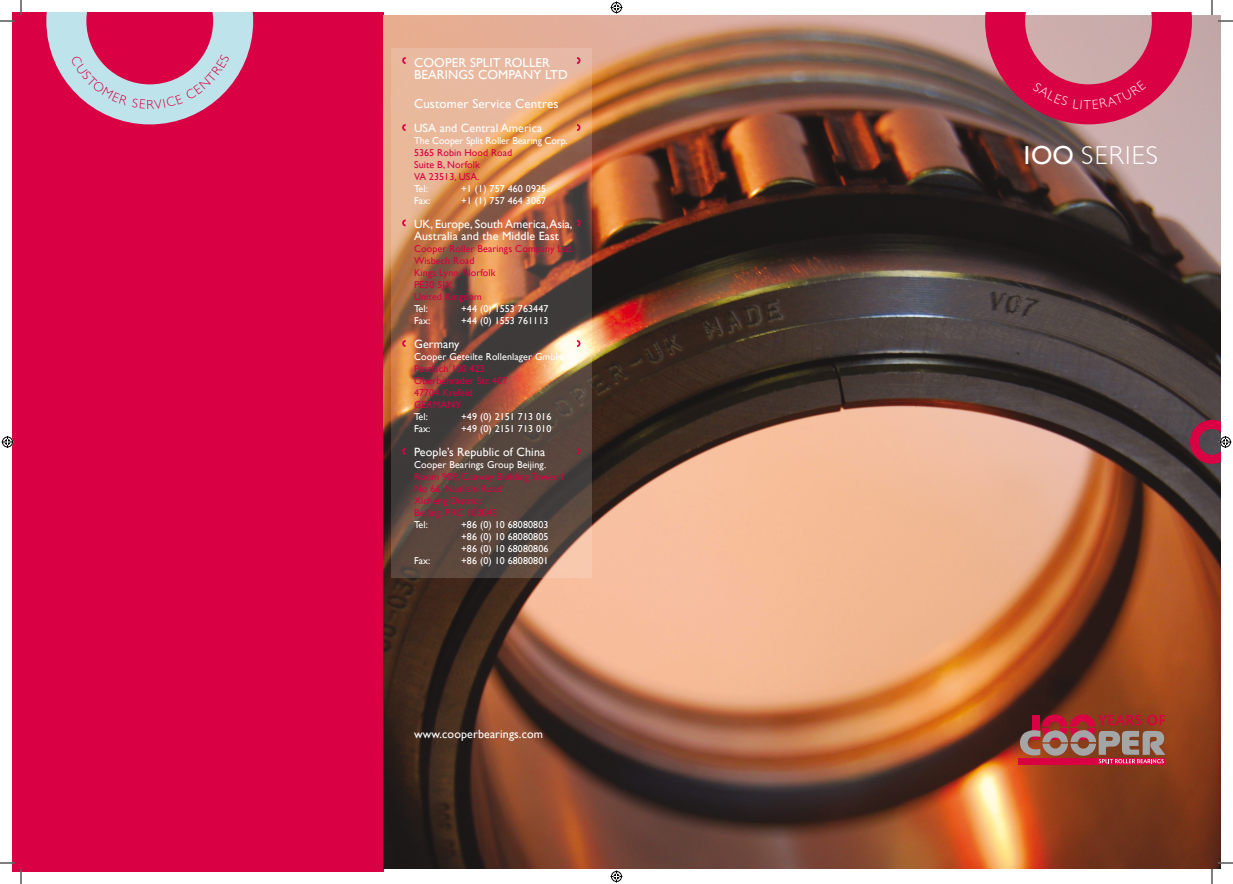
<style>
.page{position:relative;width:1233px;height:884px;background:#fff}
.page>*{position:absolute;margin:0;border:0;box-sizing:border-box;transform-origin:0 0}
.t1{font:300 26px "Gill Sans";letter-spacing:.05em;color:#fff}
.t2{font:13px "Gill Sans";letter-spacing:.01em;color:#fff}
.t3{font:12px "Gill Sans";letter-spacing:.01em;color:#fff}
.t4{font:10px "Gill Sans";letter-spacing:.01em;color:#d90043}
.t5{font:10px "Gill Sans";letter-spacing:.01em;color:#fff}
.t6{font:10px "Gill Sans";letter-spacing:-.01em;color:#fff}
.s1{font-weight:400}
</style>
<div class="page">
<div style="left:12px;top:12px;width:604px;height:859px;background:#d90043"></div>
<img style="left:384px;top:16px;width:836px;height:852px">
<svg style="left:391px;top:48px;width:201px;height:530px;background:#986e56"></svg>
<svg style="left:401px;top:56px;width:6px;height:9px"></svg>
<svg style="left:575px;top:56px;width:6px;height:9px"></svg>
<svg style="left:401px;top:123px;width:6px;height:9px"></svg>
<svg style="left:575px;top:123px;width:6px;height:9px"></svg>
<svg style="left:401px;top:219px;width:6px;height:8px"></svg>
<svg style="left:575px;top:219px;width:6px;height:8px"></svg>
<svg style="left:401px;top:339px;width:6px;height:9px"></svg>
<svg style="left:575px;top:339px;width:6px;height:9px"></svg>
<svg style="left:401px;top:447px;width:6px;height:9px"></svg>
<svg style="left:575px;top:447px;width:6px;height:9px"></svg>
<svg style="left:1018px;top:758px;width:147px;height:6px"></svg>
<svg style="left:1019px;top:714px;width:146px;height:49px;background:#a15051"></svg>
<svg style="left:1218px;top:20px;width:15px;height:2px"></svg>
<svg style="left:1218px;top:862px;width:15px;height:2px"></svg>
<svg style="left:0;top:0;width:22px;height:22px"></svg>
<svg style="left:0;top:862px;width:22px;height:22px"></svg>
<svg style="left:1211px;top:0;width:1px;height:15px"></svg>
<svg style="left:1211px;top:869px;width:1px;height:15px"></svg>
<svg style="left:610px;top:2px;width:12px;height:12px"></svg>
<svg style="left:610px;top:870px;width:12px;height:12px"></svg>
<svg style="left:2px;top:436px;width:12px;height:12px"></svg>
<svg style="left:1190px;top:420px;width:41px;height:44px"></svg>
<svg style="left:985px;top:12px;width:207px;height:112px;background:#c85272"></svg>
<svg style="left:46px;top:12px;width:207px;height:112px"></svg>
<p class="t2" style="left:414px;top:55px;width:138px">COOPER SPLIT ROLLER</p>
<p class="t2" style="left:414px;top:67px;width:156px">BEARINGS COMPANY LTD</p>
<p class="t2" style="left:414px;top:96px;width:146px">Customer Service Centres</p>
<p class="t3" style="left:414px;top:121px;width:130px">USA and Central America</p>
<p class="t6" style="left:414px;top:135px;width:155px">The Cooper Split Roller Bearing Corp.</p>
<p class="t4" style="left:414px;top:147px;width:100px">5365 Robin Hood Road</p>
<p class="t4" style="left:414px;top:159px;width:67px">Suite B, Norfolk</p>
<p class="t4" style="left:414px;top:171px;width:67px">VA 23513, USA.</p>
<p class="t5" style="left:414px;top:183px;width:16px">Tel:</p>
<p class="t5" style="left:461px;top:183px;width:87px">+1 (1) 757 460 0925</p>
<p class="t5" style="left:414px;top:195px;width:18px">Fax:</p>
<p class="t5" style="left:461px;top:195px;width:87px">+1 (1) 757 464 3067</p>
<p class="t3" style="left:414px;top:217px;width:160px">UK, Europe, South America, Asia,</p>
<p class="t3" style="left:414px;top:229px;width:146px">Australia and the Middle East</p>
<p class="t4" style="left:414px;top:243px;width:161px">Cooper Roller Bearings Company Ltd.</p>
<p class="t4" style="left:414px;top:255px;width:62px">Wisbech Road</p>
<p class="t4" style="left:414px;top:267px;width:83px">Kings Lynn, Norfolk</p>
<p class="t4" style="left:414px;top:279px;width:40px">PE30 5JX</p>
<p class="t4" style="left:414px;top:291px;width:69px">United Kingdom</p>
<p class="t5" style="left:414px;top:303px;width:16px">Tel:</p>
<p class="t5" style="left:461px;top:303px;width:89px">+44 (0) 1553 763447</p>
<p class="t5" style="left:414px;top:315px;width:18px">Fax:</p>
<p class="t5" style="left:461px;top:315px;width:89px">+44 (0) 1553 761113</p>
<p class="t3" style="left:414px;top:337px;width:47px">Germany</p>
<p class="t5" style="left:414px;top:351px;width:153px">Cooper Geteilte Rollenlager GmbH.</p>
<p class="t4" style="left:414px;top:363px;width:72px">Postfach 100 423</p>
<p class="t4" style="left:414px;top:375px;width:95px">Oberbenrader Str. 407</p>
<p class="t4" style="left:414px;top:387px;width:60px">47704 Krefeld</p>
<p class="t4" style="left:414px;top:399px;width:49px">GERMANY</p>
<p class="t5" style="left:414px;top:411px;width:16px">Tel:</p>
<p class="t5" style="left:461px;top:411px;width:92px">+49 (0) 2151 713 016</p>
<p class="t5" style="left:414px;top:423px;width:18px">Fax:</p>
<p class="t5" style="left:461px;top:423px;width:92px">+49 (0) 2151 713 010</p>
<p class="t3" style="left:414px;top:445px;width:133px">People’s Republic of China</p>
<p class="t5" style="left:414px;top:459px;width:134px">Cooper Bearings Group Beijing.</p>
<p class="t4" style="left:414px;top:471px;width:152px">Room 909, Canway Building Tower 1</p>
<p class="t4" style="left:414px;top:483px;width:90px">No 66, Nanlishi Road</p>
<p class="t4" style="left:414px;top:495px;width:69px">Xicheng District</p>
<p class="t4" style="left:414px;top:507px;width:85px">Beijing. PRC 100045</p>
<p class="t5" style="left:414px;top:519px;width:16px">Tel:</p>
<p class="t5" style="left:461px;top:519px;width:89px">+86 (0) 10 68080803</p>
<p class="t5" style="left:461px;top:531px;width:89px">+86 (0) 10 68080805</p>
<p class="t5" style="left:461px;top:543px;width:89px">+86 (0) 10 68080806</p>
<p class="t5" style="left:414px;top:555px;width:18px">Fax:</p>
<p class="t5" style="left:461px;top:555px;width:89px">+86 (0) 10 68080801</p>
<p class="t3" style="left:414px;top:727px;width:131px">www.cooperbearings.com</p>
<p class="t1" style="left:1020px;top:141px;width:139px"><span class="s1">1OO</span> SERIES</p>
</div>
